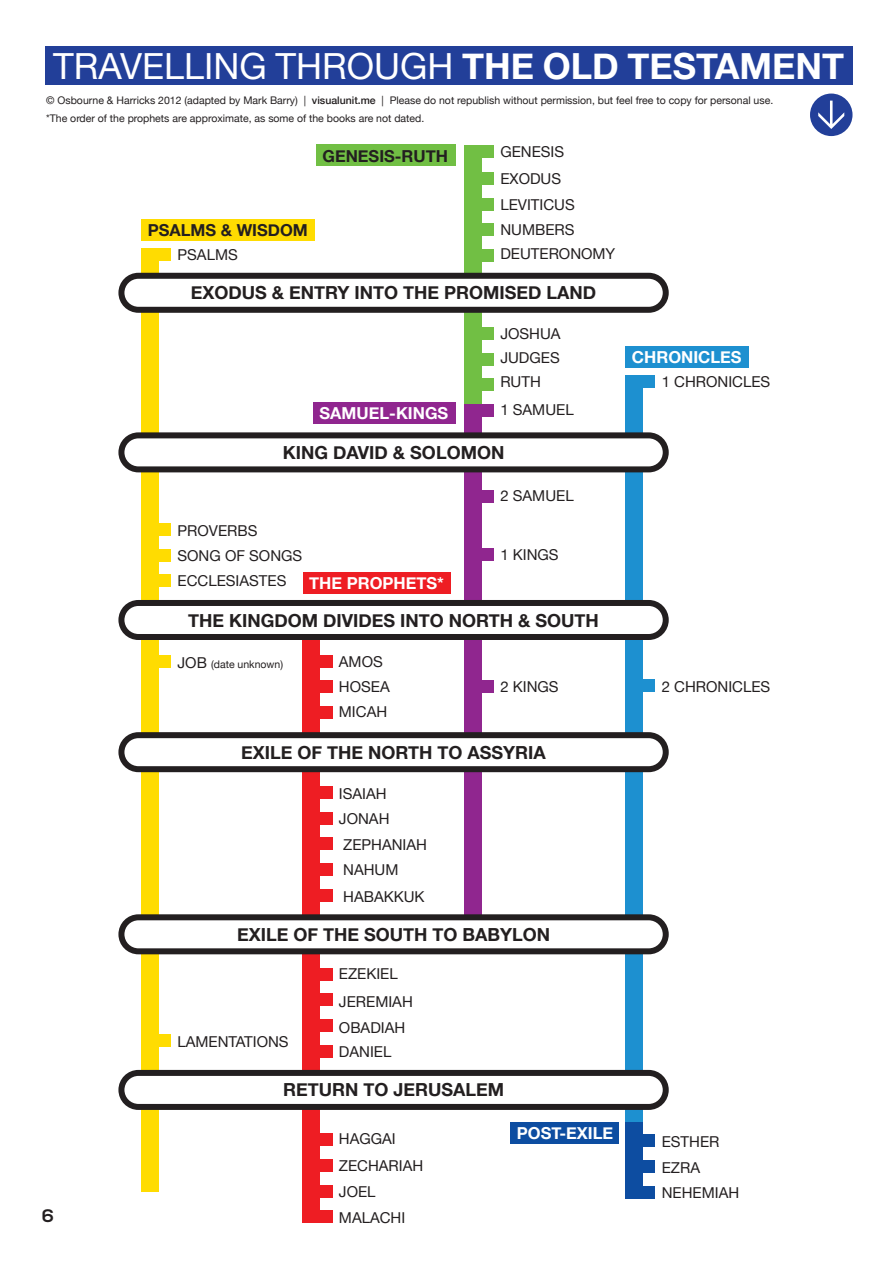
<style>
.page{position:relative;width:893px;height:1263px;background:#fff}
.page>*{position:absolute;margin:0;border:0;box-sizing:border-box;transform-origin:0 0}
.t1{font:36px "Helvetica Neue";color:#fff}
.t2{font:700 18px "Helvetica Neue";color:#231f20}
.t3{font:700 18px "Nexa";color:#231f20}
.t4{font:700 16.5px "Helvetica Neue";color:#fff}
.t5{font:700 16.5px "Helvetica Neue";color:#231f20}
.t6{font:15px/25px "Helvetica Neue";color:#231f20}
.t7{font:10.5px/18px "Helvetica Neue";color:#231f20}
.s1{font-weight:700}
.s2{font-weight:500}
.s3{font-size:15px}
</style>
<div class="page">
<div style="left:810px;top:94px;width:42px;height:42px;background:#223f99;border-radius:50%"></div>
<svg style="left:818px;top:101px;width:26px;height:28px"></svg>
<div style="left:303px;top:613px;width:17px;height:610px;background:#ee1d23"></div>
<div style="left:303px;top:655px;width:30px;height:13px;background:#ee1d23"></div>
<div style="left:303px;top:680px;width:30px;height:13px;background:#ee1d23"></div>
<div style="left:303px;top:706px;width:30px;height:13px;background:#ee1d23"></div>
<div style="left:303px;top:786px;width:30px;height:13px;background:#ee1d23"></div>
<div style="left:303px;top:812px;width:30px;height:13px;background:#ee1d23"></div>
<div style="left:303px;top:837px;width:30px;height:13px;background:#ee1d23"></div>
<div style="left:303px;top:863px;width:30px;height:13px;background:#ee1d23"></div>
<div style="left:303px;top:889px;width:30px;height:13px;background:#ee1d23"></div>
<div style="left:303px;top:968px;width:30px;height:12px;background:#ee1d23"></div>
<div style="left:303px;top:993px;width:30px;height:13px;background:#ee1d23"></div>
<div style="left:303px;top:1019px;width:30px;height:13px;background:#ee1d23"></div>
<div style="left:303px;top:1045px;width:30px;height:13px;background:#ee1d23"></div>
<div style="left:303px;top:1133px;width:30px;height:13px;background:#ee1d23"></div>
<div style="left:303px;top:1159px;width:30px;height:12px;background:#ee1d23"></div>
<div style="left:303px;top:1185px;width:30px;height:13px;background:#ee1d23"></div>
<div style="left:303px;top:1210px;width:30px;height:13px;background:#ee1d23"></div>
<div style="left:464px;top:172px;width:30px;height:13px;background:#71bf44"></div>
<div style="left:464px;top:152px;width:17px;height:258px;background:#71bf44"></div>
<div style="left:464px;top:410px;width:17px;height:519px;background:#90268f"></div>
<div style="left:464px;top:327px;width:30px;height:13px;background:#71bf44"></div>
<div style="left:464px;top:353px;width:30px;height:13px;background:#71bf44"></div>
<div style="left:464px;top:378px;width:30px;height:13px;background:#71bf44"></div>
<div style="left:464px;top:404px;width:30px;height:13px;background:#90268f"></div>
<div style="left:464px;top:490px;width:30px;height:12px;background:#90268f"></div>
<div style="left:464px;top:548px;width:30px;height:13px;background:#90268f"></div>
<div style="left:464px;top:680px;width:30px;height:13px;background:#90268f"></div>
<div style="left:141px;top:254px;width:17px;height:937px;background:#ffdc01"></div>
<div style="left:141px;top:523px;width:30px;height:13px;background:#ffdc01"></div>
<div style="left:141px;top:549px;width:30px;height:13px;background:#ffdc01"></div>
<div style="left:141px;top:574px;width:30px;height:13px;background:#ffdc01"></div>
<div style="left:141px;top:1034px;width:30px;height:13px;background:#ffdc01"></div>
<div style="left:626px;top:382px;width:17px;height:744px;background:#1d90d0"></div>
<div style="left:626px;top:1122px;width:17px;height:76px;background:#0d4da1"></div>
<div style="left:626px;top:375px;width:29px;height:13px;background:#1d90d0"></div>
<div style="left:626px;top:1160px;width:29px;height:13px;background:#0d4da1"></div>
<div style="left:626px;top:1185px;width:29px;height:13px;background:#0d4da1"></div>
<div style="left:626px;top:679px;width:29px;height:13px;background:#1d90d0"></div>
<div style="left:303px;top:572px;width:148px;height:21px;background:#ee1d23"></div>
<div style="left:141px;top:219px;width:173px;height:21px;background:#ffdc01"></div>
<div style="left:316px;top:145px;width:140px;height:21px;background:#71bf44"></div>
<div style="left:313px;top:402px;width:143px;height:22px;background:#90268f"></div>
<div style="left:510px;top:1122px;width:109px;height:22px;background:#0d4da1"></div>
<div style="left:626px;top:346px;width:123px;height:21px;background:#1d90d0"></div>
<div style="left:626px;top:1134px;width:29px;height:13px;background:#0d4da1"></div>
<div style="left:141px;top:248px;width:30px;height:12px;background:#ffdc01"></div>
<div style="left:464px;top:198px;width:30px;height:13px;background:#71bf44"></div>
<div style="left:464px;top:223px;width:30px;height:13px;background:#71bf44"></div>
<div style="left:464px;top:249px;width:30px;height:13px;background:#71bf44"></div>
<div style="left:464px;top:145px;width:30px;height:13px;background:#71bf44"></div>
<div style="left:141px;top:655px;width:30px;height:13px;background:#ffdc01"></div>
<div style="left:121px;top:435px;width:545px;height:34px;background:#fff;border-radius:17px"></div>
<div style="left:118px;top:432px;width:551px;height:40px;border:6px solid #231f20;border-radius:17px"></div>
<div style="left:121px;top:603px;width:545px;height:34px;background:#fff;border-radius:17px"></div>
<div style="left:118px;top:600px;width:551px;height:40px;border:6px solid #231f20;border-radius:17px"></div>
<div style="left:121px;top:276px;width:545px;height:34px;background:#fff;border-radius:17px"></div>
<div style="left:118px;top:273px;width:551px;height:40px;border:6px solid #231f20;border-radius:17px"></div>
<div style="left:121px;top:735px;width:545px;height:34px;background:#fff;border-radius:17px"></div>
<div style="left:118px;top:732px;width:551px;height:40px;border:6px solid #231f20;border-radius:17px"></div>
<div style="left:121px;top:917px;width:545px;height:34px;background:#fff;border-radius:17px"></div>
<div style="left:118px;top:914px;width:551px;height:40px;border:6px solid #231f20;border-radius:17px"></div>
<div style="left:121px;top:1073px;width:545px;height:34px;background:#fff;border-radius:17px"></div>
<div style="left:118px;top:1070px;width:551px;height:40px;border:6px solid #231f20;border-radius:17px"></div>
<div style="left:45px;top:47px;width:807px;height:38px;background:#223f99"></div>
<p class="t1" style="left:53px;top:40px;width:792px">TRAVELLING THROUGH <span class="s1">THE OLD TESTAMENT</span></p>
<p class="t7" style="left:46px;top:91px;width:729px">© Osbourne &amp; Harricks 2012 (adapted by Mark Barry) | <span class="s2">visualunit.me</span> | Please do not republish without permission, but feel free to copy for personal use. *The order of the prophets are approximate, as some of the books are not dated.</p>
<p class="t5" style="left:322px;top:143px;width:127px">GENESIS-RUTH</p>
<p class="t5" style="left:148px;top:217px;width:162px">PSALMS &amp; WISDOM</p>
<p class="t6" style="left:178px;top:243px;width:62px">PSALMS</p>
<p class="t6" style="left:500px;top:140px;width:65px">GENESIS</p>
<p class="t6" style="left:500px;top:167px;width:62px">EXODUS</p>
<p class="t6" style="left:500px;top:193px;width:117px;line-height:24.5px">LEVITICUS<br>NUMBERS<br>DEUTERONOMY</p>
<p class="t2" style="left:191px;top:279px;width:407px">EXODUS &amp; ENTRY INTO THE PROMISED LAND</p>
<p class="t4" style="left:320px;top:400px;width:130px">SAMUEL-KINGS</p>
<p class="t6" style="left:500px;top:322px;width:62px">JOSHUA</p>
<p class="t6" style="left:500px;top:346px;width:61px;line-height:24.5px">JUDGES<br>RUTH</p>
<p class="t6" style="left:500px;top:398px;width:75px">1 SAMUEL</p>
<p class="t2" style="left:283px;top:438px;width:223px">KING DAVID &amp; SOLOMON</p>
<p class="t6" style="left:178px;top:519px;width:126px">PROVERBS<br>SONG OF SONGS<br>ECCLESIASTES</p>
<p class="t4" style="left:309px;top:570px;width:136px">THE PROPHETS*</p>
<p class="t6" style="left:500px;top:484px;width:75px">2 SAMUEL</p>
<p class="t6" style="left:500px;top:543px;width:60px">1 KINGS</p>
<p class="t2" style="left:188px;top:606px;width:412px">THE KINGDOM DIVIDES INTO NORTH &amp; SOUTH</p>
<p class="t4" style="left:632px;top:344px;width:111px">CHRONICLES</p>
<p class="t6" style="left:662px;top:370px;width:110px">1 CHRONICLES</p>
<p class="t7" style="left:178px;top:655px;width:107px"><span class="s3">JOB</span> (date unknown)</p>
<p class="t6" style="left:339px;top:650px;width:52px">AMOS<br>HOSEA<br>MICAH</p>
<p class="t6" style="left:500px;top:675px;width:60px">2 KINGS</p>
<p class="t6" style="left:662px;top:675px;width:110px">2 CHRONICLES</p>
<p class="t2" style="left:241px;top:738px;width:306px">EXILE OF THE NORTH TO ASSYRIA</p>
<p class="t6" style="left:339px;top:781px;width:90px;line-height:25.7px">ISAIAH<br>JONAH<br>ZEPHANIAH<br>NAHUM<br>HABAKKUK</p>
<p class="t2" style="left:237px;top:920px;width:315px">EXILE OF THE SOUTH TO BABYLON</p>
<p class="t6" style="left:178px;top:1029px;width:113px">LAMENTATIONS</p>
<p class="t6" style="left:339px;top:962px;width:75px;line-height:26px">EZEKIEL<br>JEREMIAH<br>OBADIAH<br>DANIEL</p>
<p class="t3" style="left:42px;top:1206px;width:13px">6</p>
<p class="t2" style="left:283px;top:1076px;width:223px">RETURN TO JERUSALEM</p>
<p class="t6" style="left:339px;top:1127px;width:86px;line-height:26.2px">HAGGAI<br>ZECHARIAH<br>JOEL<br>MALACHI</p>
<p class="t4" style="left:517px;top:1120px;width:98px">POST-EXILE</p>
<p class="t6" style="left:662px;top:1130px;width:59px">ESTHER</p>
<p class="t6" style="left:662px;top:1155px;width:79px;line-height:25.5px">EZRA<br>NEHEMIAH</p>
</div>
